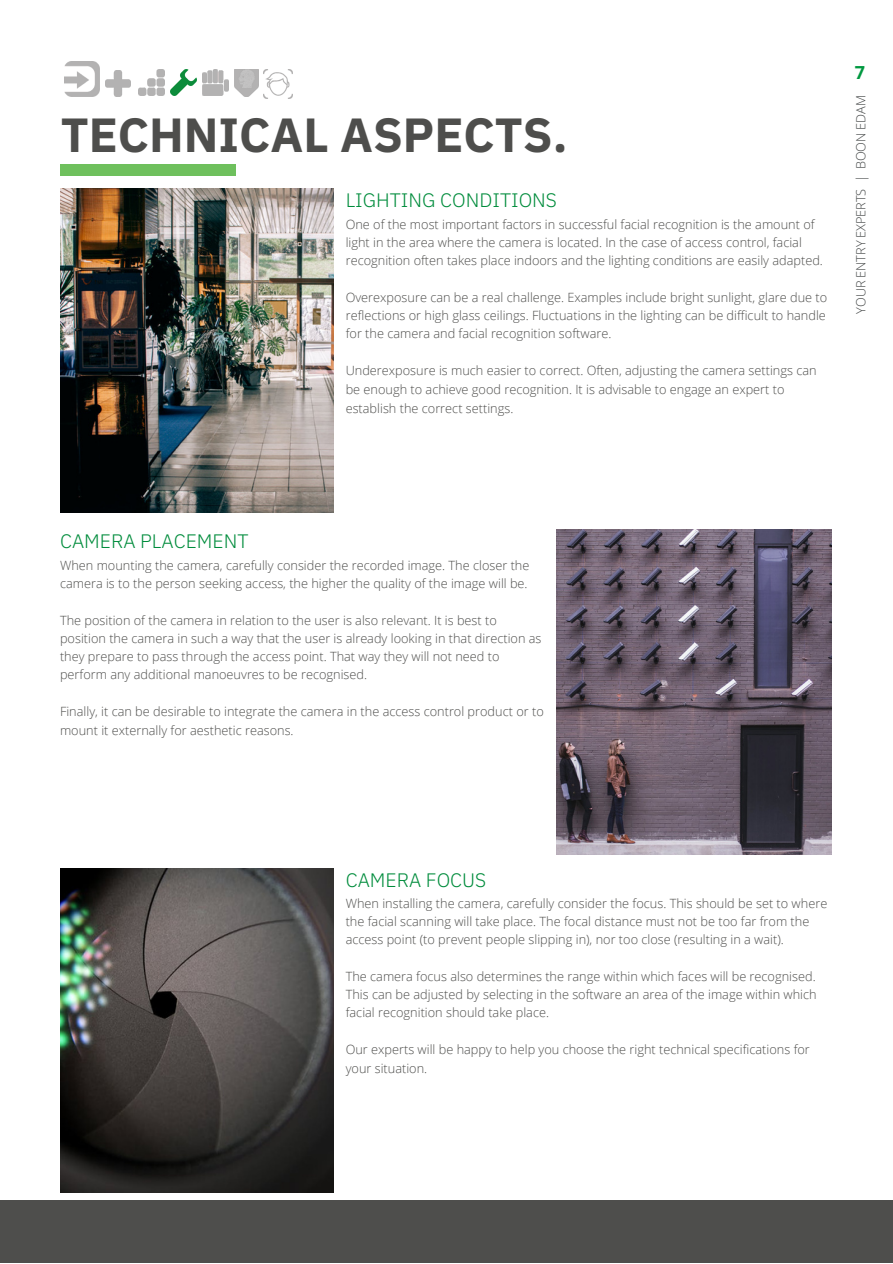
<style>
.page{position:relative;width:893px;height:1264px;background:#fff}
.page>*{position:absolute;margin:0;border:0;box-sizing:border-box;transform-origin:0 0}
.t1{font:700 48px "IBM Plex Sans";color:#4e4e4c}
.t2{font:300 19.5px "IBM Plex Sans";color:#008c3c}
.t3{font:700 18px "Open Sans";color:#009840}
.t4{font:300 12.75px/18px "Open Sans";color:#4e4e4c}
.t5{font:300 12.75px "Open Sans";letter-spacing:-.005em;color:#454848}
</style>
<div class="page">
<img style="left:64px;top:61px;width:35px;height:35px">
<img style="left:203px;top:69px;width:25px;height:26px">
<img style="left:264px;top:69px;width:29px;height:30px">
<img style="left:170px;top:69px;width:26px;height:26px">
<img style="left:105px;top:71px;width:26px;height:25px">
<img style="left:138px;top:69px;width:26px;height:26px">
<img style="left:234px;top:69px;width:24px;height:27px">
<div style="left:61px;top:164px;width:174px;height:11px;background:#6ec05d"></div>
<img style="left:60px;top:189px;width:273px;height:323px">
<img style="left:556px;top:530px;width:275px;height:324px">
<img style="left:60px;top:868px;width:273px;height:323px">
<div style="left:0;top:1199px;width:892px;height:63px;background:#4e4e4c"></div>
<h1 class="t1" style="left:61px;top:103px;width:508px">TECHNICAL ASPECTS.</h1>
<h2 class="t2" style="left:346px;top:187px;width:213px">LIGHTING CONDITIONS</h2>
<p class="t4" style="left:346px;top:215px;width:478px">One of the most important factors in successful facial recognition is the amount of light in the area where the camera is located. In the case of access control, facial recognition often takes place indoors and the lighting conditions are easily adapted.</p>
<p class="t4" style="left:346px;top:288px;width:483px;text-align:justify">Overexposure can be a real challenge. Examples include bright sunlight, glare due to reflections or high glass ceilings. Fluctuations in the lighting can be difficult to handle for the camera and facial recognition software.</p>
<p class="t4" style="left:346px;top:360px;width:472px;line-height:19px">Underexposure is much easier to correct. Often, adjusting the camera settings can be enough to achieve good recognition. It is advisable to engage an expert to establish the correct settings.</p>
<h3 class="t3" style="left:854px;top:59px;width:12px">7</h3>
<p class="t5" style="left:852px;top:314px;width:220px;rotate:-90deg">YOUR ENTRY EXPERTS | BOON EDAM</p>
<h2 class="t2" style="left:60px;top:528px;width:190px">CAMERA PLACEMENT</h2>
<p class="t4" style="left:60px;top:555px;width:471px">When mounting the camera, carefully consider the recorded image. The closer the camera is to the person seeking access, the higher the quality of the image will be.</p>
<p class="t4" style="left:60px;top:610px;width:483px">The position of the camera in relation to the user is also relevant. It is best to position the camera in such a way that the user is already looking in that direction as they prepare to pass through the access point. That way they will not need to perform any additional manoeuvres to be recognised.</p>
<p class="t4" style="left:60px;top:701px;width:485px;line-height:19px">Finally, it can be desirable to integrate the camera in the access control product or to mount it externally for aesthetic reasons.</p>
<h2 class="t2" style="left:346px;top:866px;width:142px">CAMERA FOCUS</h2>
<p class="t4" style="left:346px;top:894px;width:483px">When installing the camera, carefully consider the focus. This should be set to where the facial scanning will take place. The focal distance must not be too far from the access point (to prevent people slipping in), nor too close (resulting in a wait).</p>
<p class="t4" style="left:346px;top:967px;width:472px;text-align:justify">The camera focus also determines the range within which faces will be recognised.<br>This can be adjusted by selecting in the software an area of the image within which facial recognition should take place.</p>
<p class="t4" style="left:346px;top:1039px;width:465px;line-height:19px">Our experts will be happy to help you choose the right technical specifications for your situation.</p>
</div>
